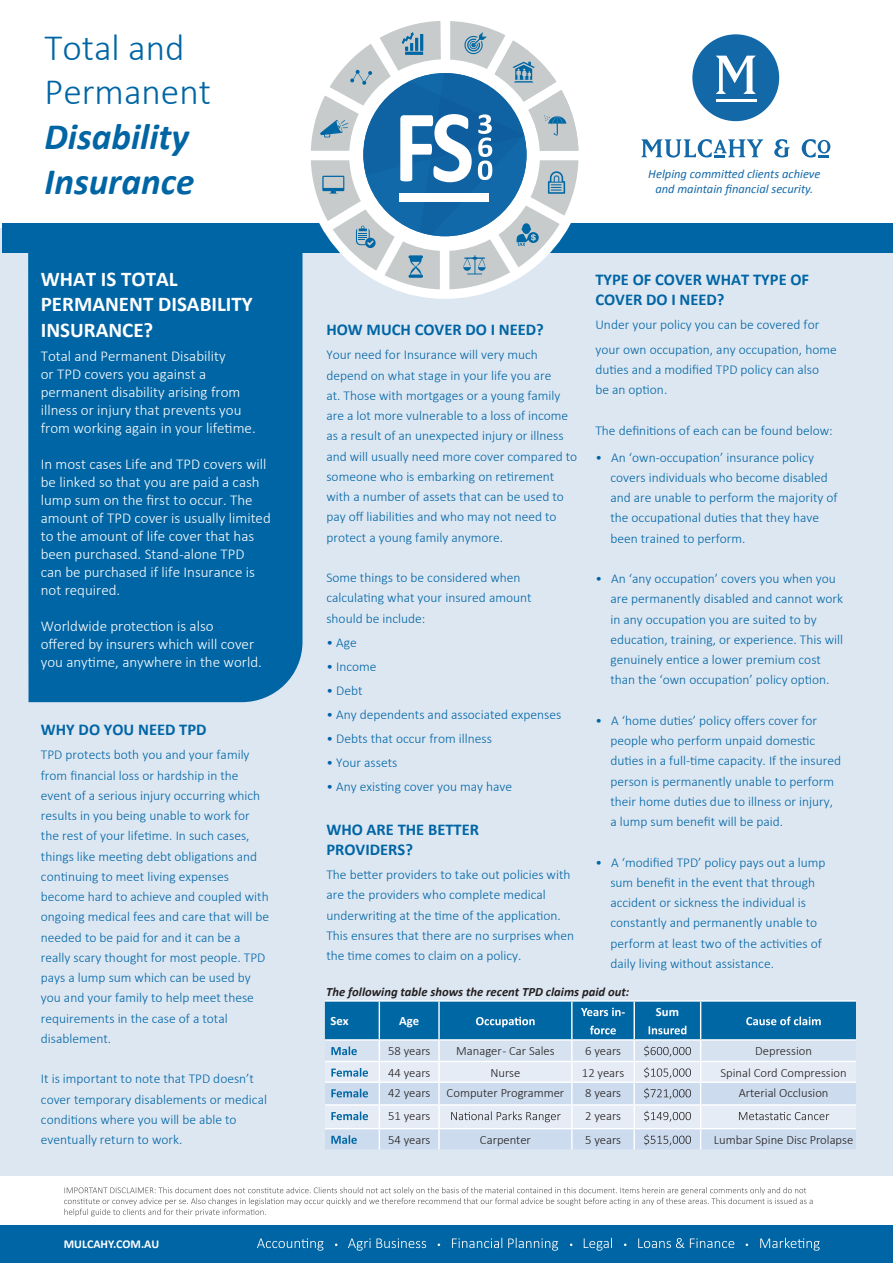
<style>
.page{position:relative;width:893px;height:1263px;background:#fff}
.page>*{position:absolute;margin:0;border:0;box-sizing:border-box;transform-origin:0 0}
.t1{font:italic 700 37.2px/44.7px "Calibri";color:#0065a4}
.t2{font:300 37.2px/44.7px "Calibri";color:#0065a4}
.t3{font:700 21px/25.2px "Calibri";color:#fff}
.t4{font:700 16.5px/20.2px "Calibri";color:#0065a4}
.t5{font:300 15px/18px "Calibri";color:#fff}
.t6{font:300 13.5px/20.2px "Calibri";color:#0065a4}
.t7{font:300 12.6px "Calibri";color:#231f20}
.t8{font:italic 700 12.6px "Calibri";color:#231f20}
.t9{font:700 12.6px "Calibri";color:#fff}
.t10{font:italic 12.45px/15px "Calibri";color:#1368a8;text-align:center}
.t11{font:700 12px "Calibri";color:#fff}
</style>
<div class="page">
<div style="left:0;top:228px;width:893px;height:955px;background:#dde7f2"></div>
<div style="left:28px;top:253px;width:274px;height:449px;background:#0065a4"></div>
<div style="left:2px;top:223px;width:891px;height:30px;background:#0065a4"></div>
<div style="left:0;top:1225px;width:893px;height:38px;background:#0065a4"></div>
<div style="left:0;top:1176px;width:893px;height:29px;background:#fff"></div>
<svg style="left:64px;top:1187px;width:749px;height:29px"></svg>
<div style="left:303px;top:14px;width:285px;height:285px;background:#fff;border-radius:50%"></div>
<div style="left:692px;top:34px;width:87px;height:87px;background:#1368a8;border-radius:50%"></div>
<svg style="left:716px;top:56px;width:40px;height:38px"></svg>
<hr style="left:717px;top:99px;width:40px;height:3px;background:#fff">
<svg style="left:641px;top:139px;width:122px;height:19px"></svg>
<svg style="left:774px;top:139px;width:16px;height:18px"></svg>
<svg style="left:802px;top:139px;width:28px;height:19px"></svg>
<svg style="left:311px;top:21px;width:267px;height:268px"></svg>
<div style="left:400px;top:193px;width:89px;height:9px;background:#fff"></div>
<hr style="left:325px;top:1000px;width:54px;height:2px;background:#fff">
<hr style="left:379px;top:1000px;width:60px;height:2px;background:#fff">
<hr style="left:439px;top:1000px;width:133px;height:2px;background:#fff">
<hr style="left:572px;top:1000px;width:62px;height:2px;background:#fff">
<hr style="left:634px;top:1000px;width:67px;height:2px;background:#fff">
<hr style="left:701px;top:1000px;width:155px;height:2px;background:#fff">
<svg style="left:325px;top:1001px;width:531px;height:148px"></svg>
<svg style="left:257px;top:1238px;width:66px;height:12px"></svg>
<svg style="left:348px;top:1238px;width:78px;height:12px"></svg>
<svg style="left:452px;top:1238px;width:50px;height:10px"></svg>
<svg style="left:508px;top:1238px;width:50px;height:12px"></svg>
<svg style="left:584px;top:1238px;width:28px;height:12px"></svg>
<svg style="left:638px;top:1238px;width:46px;height:10px"></svg>
<svg style="left:690px;top:1238px;width:44px;height:10px"></svg>
<svg style="left:760px;top:1238px;width:60px;height:12px"></svg>
<h1 class="t2" style="left:44px;top:25px;width:168px">Total and<br>Permanent</h1>
<h1 class="t1" style="left:44px;top:113px;width:151px">Disability<br>Insurance</h1>
<h2 class="t3" style="left:41px;top:266px;width:214px">WHAT IS TOTAL<br>PERMANENT DISABILITY<br>INSURANCE?</h2>
<p class="t5" style="left:41px;top:346px;width:216px">Total and Permanent Disability<br>or TPD covers you against a permanent disability arising from illness or injury that prevents you from working again in your lifetime.</p>
<p class="t5" style="left:41px;top:454px;width:232px">In most cases Life and TPD covers will be linked so that you are paid a cash lump sum on the first to occur. The amount of TPD cover is usually limited to the amount of life cover that has been purchased. Stand-alone TPD<br>can be purchased if life Insurance is not required.</p>
<p class="t5" style="left:41px;top:616px;width:223px">Worldwide protection is also<br>offered by insurers which will cover you anytime, anywhere in the world.</p>
<p class="t4" style="left:41px;top:719px;width:167px">WHY DO YOU NEED TPD</p>
<p class="t6" style="left:41px;top:745px;width:230px">TPD protects both you and your family from financial loss or hardship in the event of a serious injury occurring which results in you being unable to work for the rest of your lifetime. In such cases, things like meeting debt obligations and continuing to meet living expenses become hard to achieve and coupled with ongoing medical fees and care that will be needed to be paid for and it can be a really scary thought for most people. TPD pays a lump sum which can be used by you and your family to help meet these requirements in the case of a total disablement.</p>
<p class="t6" style="left:41px;top:1069px;width:228px">It is important to note that TPD doesn’t cover temporary disablements or medical conditions where you will be able to eventually return to work.</p>
<p class="t11" style="left:64px;top:1236px;width:97px">MULCAHY.COM.AU</p>
<p class="t10" style="left:648px;top:166px;width:174px">Helping committed clients achieve and maintain financial security.</p>
<p class="t4" style="left:326px;top:319px;width:219px">HOW MUCH COVER DO I NEED?</p>
<p class="t6" style="left:326px;top:344px;width:252px">Your need for Insurance will very much depend on what stage in your life you are<br>at. Those with mortgages or a young family are a lot more vulnerable to a loss of income as a result of an unexpected injury or illness and will usually need more cover compared to someone who is embarking on retirement with a number of assets that can be used to pay off liabilities and who may not need to protect a young family anymore.</p>
<p class="t6" style="left:326px;top:567px;width:207px">Some things to be considered when calculating what your insured amount should be include:</p>
<p class="t6" style="left:326px;top:632px;width:32px">• Age</p>
<p class="t6" style="left:326px;top:656px;width:52px">• Income</p>
<p class="t6" style="left:326px;top:680px;width:38px">• Debt</p>
<p class="t6" style="left:326px;top:704px;width:236px">• Any dependents and associated expenses</p>
<p class="t6" style="left:326px;top:728px;width:167px">• Debts that occur from illness</p>
<p class="t6" style="left:326px;top:752px;width:73px">• Your assets</p>
<p class="t6" style="left:326px;top:776px;width:187px">• Any existing cover you may have</p>
<p class="t4" style="left:326px;top:819px;width:154px">WHO ARE THE BETTER<br>PROVIDERS?</p>
<p class="t6" style="left:326px;top:864px;width:249px">The better providers to take out policies with are the providers who complete medical underwriting at the time of the application.<br>This ensures that there are no surprises when the time comes to claim on a policy.</p>
<p class="t4" style="left:595px;top:269px;width:215px">TYPE OF COVER WHAT TYPE OF<br>COVER DO I NEED?</p>
<p class="t6" style="left:595px;top:313px;width:243px;line-height:24px">Under your policy you can be covered for your own occupation, any occupation, home</p>
<p class="t6" style="left:595px;top:359px;width:225px">duties and a modified TPD policy can also be an option.</p>
<p class="t6" style="left:595px;top:420px;width:239px">The definitions of each can be found below:</p>
<p class="t6" style="left:610px;top:447px;width:229px;text-indent:-15px">• An ‘own-occupation’ insurance policy covers individuals who become disabled and are unable to perform the majority of the occupational duties that they have been trained to perform.</p>
<p class="t6" style="left:610px;top:568px;width:234px;text-indent:-15px">• An ‘any occupation’ covers you when you are permanently disabled and cannot work in any occupation you are suited to by education, training, or experience. This will genuinely entice a lower premium cost than the ‘own occupation’ policy option.</p>
<p class="t6" style="left:610px;top:710px;width:232px;text-indent:-15px">• A ‘home duties’ policy offers cover for people who perform unpaid domestic duties in a full-time capacity. If the insured person is permanently unable to perform their home duties due to illness or injury, a lump sum benefit will be paid.</p>
<p class="t6" style="left:610px;top:852px;width:217px;text-indent:-15px">• A ‘modified TPD’ policy pays out a lump sum benefit in the event that through accident or sickness the individual is constantly and permanently unable to perform at least two of the activities of daily living without assistance.</p>
<p class="t8" style="left:326px;top:983px;width:304px">The following table shows the recent TPD claims paid out:</p>
<p class="t9" style="left:331px;top:1012px;width:19px">Sex</p>
<p class="t9" style="left:399px;top:1012px;width:21px">Age</p>
<p class="t9" style="left:656px;top:1003px;width:25px">Sum</p>
<p class="t7" style="left:388px;top:1043px;width:44px">58 years</p>
<p class="t7" style="left:456px;top:1043px;width:100px">Manager- Car Sales</p>
<p class="t7" style="left:585px;top:1043px;width:37px">6 years</p>
<p class="t7" style="left:755px;top:1043px;width:58px">Depression</p>
<p class="t7" style="left:388px;top:1064px;width:44px">44 years</p>
<p class="t7" style="left:490px;top:1064px;width:31px">Nurse</p>
<p class="t7" style="left:582px;top:1064px;width:44px">12 years</p>
<p class="t7" style="left:720px;top:1064px;width:128px">Spinal Cord Compression</p>
<p class="t7" style="left:388px;top:1085px;width:44px">42 years</p>
<p class="t7" style="left:447px;top:1085px;width:119px">Computer Programmer</p>
<p class="t7" style="left:585px;top:1085px;width:37px">8 years</p>
<p class="t7" style="left:739px;top:1085px;width:91px">Arterial Occlusion</p>
<p class="t7" style="left:388px;top:1108px;width:44px">51 years</p>
<p class="t7" style="left:585px;top:1108px;width:37px">2 years</p>
<p class="t7" style="left:388px;top:1132px;width:44px">54 years</p>
<p class="t7" style="left:480px;top:1132px;width:52px">Carpenter</p>
<p class="t7" style="left:585px;top:1132px;width:37px">5 years</p>
<p class="t7" style="left:714px;top:1132px;width:141px">Lumbar Spine Disc Prolapse</p>
</div>
